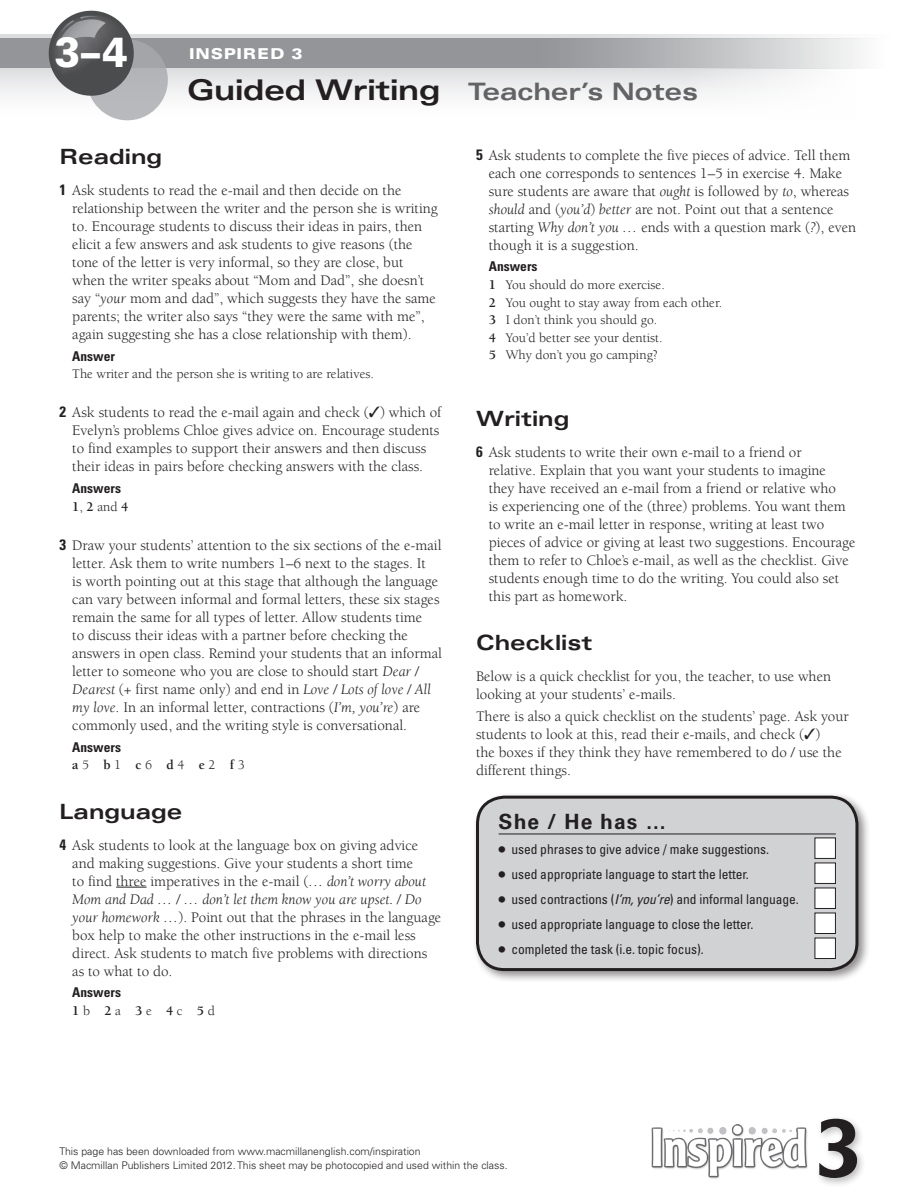
<style>
.page{position:relative;width:918px;height:1188px;background:#fff}
.page>*{position:absolute;margin:0;border:0;box-sizing:border-box;transform-origin:0 0}
.t1{font:500 84.3px "Clearface Gothic LT Std";color:#231f20}
.t2{font:900 42px "Univers LT Std";color:#fff;scale:.9 1}
.t3{font:700 expanded 24px "Univers LT Std";letter-spacing:-.01em;color:#636366}
.ex_-_Header__N{font:700 expanded 21px "Univers LT Std";color:#231f20}
.t4{font:700 21px "Univers LT Std";letter-spacing:.05em;color:#231f20}
.notes_-_numbered{font:15px/18px "Berkeley Std";color:#231f20}
.notes_-_text{font:15px/18px "Berkeley Std";color:#231f20}
.t5{font:900 expanded 15px "Univers LT Std";letter-spacing:.05em;color:#fff}
.t6{font:condensed 13.5px "Univers LT Std";letter-spacing:-.005em;color:#231f20}
.answers__no_break{font:13.5px/17.5px "Berkeley Std";color:#231f20}
.answers__free_breaks{font:13.5px "Berkeley Std";color:#231f20}
.answers__heading{font:700 condensed 13.5px "Univers LT Std";color:#231f20}
.answers__no_break-2{font:700 13.5px "Berkeley Std";color:#231f20}
.answers{font:13.5px "Berkeley Std";color:#231f20}
.t7{font:300 10.5px/14.1px "Univers LT Std";color:#231f20}
.s1{font-size:28.5px;color:#231f20}
.s2{font-family:"Univers LT Std";font-weight:700;font-stretch:condensed}
.s3{font-style:italic}
.s4{font-weight:700}
.s5{font-weight:400}
.s6{font-size:21px}
</style>
<div class="page">
<svg style="left:0;top:34px;width:805px;height:4px;background:#dfe0e2"></svg>
<svg style="left:0;top:38px;width:869px;height:30px;background:#a6a8aa"></svg>
<svg style="left:0;top:68px;width:858px;height:53px"></svg>
<div style="left:87px;top:40px;width:81px;height:80px;background:linear-gradient(to bottom,#a1a3a6,#bebfc2);border-radius:50%"></div>
<svg style="left:49px;top:11px;width:85px;height:85px;background:#78797b"></svg>
<img style="left:651px;top:1125px;width:157px;height:54px">
<div style="left:815px;top:1115px;width:52px;height:73px;background:#231f20;opacity:.3"></div>
<hr style="left:116px;top:887px;width:31px;height:1px;background:#231f20">
<div style="left:472px;top:792px;width:399px;height:191px;background:#231f20;opacity:.5"></div>
<div style="left:478px;top:797px;width:379px;height:173px;background:#d1d2d4;border-radius:27px"></div>
<div style="left:476px;top:796px;width:382px;height:175px;border:3px solid #231f20;border-radius:27px"></div>
<hr style="left:499px;top:834px;width:337px;height:1px;background:#231f20">
<div style="left:815px;top:838px;width:20px;height:20px;background:#fff"></div>
<div style="left:815px;top:838px;width:21px;height:21px;border:1px solid #231f20"></div>
<div style="left:815px;top:863px;width:20px;height:20px;background:#fff"></div>
<div style="left:815px;top:863px;width:21px;height:21px;border:1px solid #231f20"></div>
<div style="left:815px;top:888px;width:20px;height:20px;background:#fff"></div>
<div style="left:815px;top:888px;width:21px;height:21px;border:1px solid #231f20"></div>
<div style="left:815px;top:913px;width:20px;height:21px;background:#fff"></div>
<div style="left:815px;top:913px;width:21px;height:21px;border:1px solid #231f20"></div>
<div style="left:815px;top:938px;width:20px;height:21px;background:#fff"></div>
<div style="left:815px;top:938px;width:21px;height:21px;border:1px solid #231f20"></div>
<h2 class="t2" style="left:55px;top:26px;width:83px">3–4</h2>
<p class="t5" style="left:189px;top:45px;width:115px">INSPIRED 3</p>
<h3 class="t3" style="left:187px;top:78px;width:513px"><span class="s1">Guided Writing</span> Teacher’s Notes</h3>
<p class="ex_-_Header__N" style="left:60px;top:145px;width:104px">Reading</p>
<p class="notes_-_numbered" style="left:72px;top:181px;width:367px;text-indent:-13px"><span class="s2">1</span> Ask students to read the e-mail and then decide on the relationship between the writer and the person she is writing to. Encourage students to discuss their ideas in pairs, then elicit a few answers and ask students to give reasons (the tone of the letter is very informal, so they are close, but when the writer speaks about “Mom and Dad”, she doesn’t say “<span class="s3">your</span> mom and dad”, which suggests they have the same parents; the writer also says “they were the same with me”, again suggesting she has a close relationship with them).</p>
<p class="answers__heading" style="left:72px;top:347px;width:44px">Answer</p>
<p class="answers__free_breaks" style="left:72px;top:367px;width:303px">The writer and the person she is writing to are relatives.</p>
<p class="notes_-_numbered" style="left:72px;top:404px;width:371px;text-indent:-13px"><span class="s2">2</span> Ask students to read the e-mail again and check (✓) which of Evelyn’s problems Chloe gives advice on. Encourage students to find examples to support their answers and then discuss their ideas in pairs before checking answers with the class.</p>
<p class="answers__heading" style="left:72px;top:480px;width:50px">Answers</p>
<p class="answers" style="left:72px;top:499px;width:58px"><span class="s4">1</span>, <span class="s4">2</span> and <span class="s4">4</span></p>
<p class="notes_-_numbered" style="left:72px;top:537px;width:371px;text-indent:-13px"><span class="s2">3</span> Draw your students’ attention to the six sections of the e-mail letter. Ask them to write numbers 1–6 next to the stages. It<br>is worth pointing out at this stage that although the language can vary between informal and formal letters, these six stages remain the same for all types of letter. Allow students time<br>to discuss their ideas with a partner before checking the answers in open class. Remind your students that an informal letter to someone who you are close to should start <span class="s3">Dear / Dearest</span> (+ first name only) and end in <span class="s3">Love / Lots of love / All my love</span>. In an informal letter, contractions (<span class="s3">I’m, you’re</span>) are commonly used, and the writing style is conversational.</p>
<p class="answers__heading" style="left:72px;top:739px;width:50px">Answers</p>
<p class="answers__no_break-2" style="left:72px;top:758px;width:174px">a <span class="s5">5</span> b <span class="s5">1</span> c <span class="s5">6</span> d <span class="s5">4</span> e <span class="s5">2</span> f <span class="s5">3</span></p>
<p class="ex_-_Header__N" style="left:60px;top:799px;width:124px">Language</p>
<p class="notes_-_numbered" style="left:72px;top:836px;width:371px;text-indent:-13px"><span class="s2">4</span> Ask students to look at the language box on giving advice and making suggestions. Give your students a short time<br>to find three imperatives in the e-mail (<span class="s3">… don’t worry about Mom and Dad … / … don’t let them know you are upset. / Do your homework …</span>). Point out that the phrases in the language box help to make the other instructions in the e-mail less direct. Ask students to match five problems with directions as to what to do.</p>
<p class="answers__heading" style="left:72px;top:984px;width:50px">Answers</p>
<p class="answers__no_break-2" style="left:72px;top:1004px;width:144px">1 <span class="s5">b</span> 2 <span class="s5">a</span> 3 <span class="s5">e</span> 4 <span class="s5">c</span> 5 <span class="s5">d</span></p>
<p class="notes_-_numbered" style="left:489px;top:146px;width:369px;text-indent:-13px"><span class="s2">5</span> Ask students to complete the five pieces of advice. Tell them each one corresponds to sentences 1–5 in exercise 4. Make sure students are aware that <span class="s3">ought</span> is followed by <span class="s3">to</span>, whereas <span class="s3">should</span> and (<span class="s3">you’d</span>) <span class="s3">better</span> are not. Point out that a sentence starting <span class="s3">Why don’t you …</span> ends with a question mark (<span class="s3">?</span>), even though it is a suggestion.</p>
<p class="answers__heading" style="left:489px;top:258px;width:50px">Answers</p>
<p class="answers__no_break" style="left:489px;top:276px;width:235px"><span class="s4">1</span> You should do more exercise.<br><span class="s4">2</span> You ought to stay away from each other.<br><span class="s4">3</span> I don’t think you should go.<br><span class="s4">4</span> You’d better see your dentist.<br><span class="s4">5</span> Why don’t you go camping?</p>
<p class="ex_-_Header__N" style="left:476px;top:406px;width:95px">Writing</p>
<p class="notes_-_numbered" style="left:489px;top:443px;width:368px;text-indent:-13px"><span class="s2">6</span> Ask students to write their own e-mail to a friend or<br>relative. Explain that you want your students to imagine<br>they have received an e-mail from a friend or relative who<br>is experiencing one of the (three) problems. You want them to write an e-mail letter in response, writing at least two pieces of advice or giving at least two suggestions. Encourage them to refer to Chloe’s e-mail, as well as the checklist. Give students enough time to do the writing. You could also set this part as homework.</p>
<p class="ex_-_Header__N" style="left:476px;top:631px;width:118px">Checklist</p>
<p class="notes_-_text" style="left:476px;top:667px;width:357px">Below is a quick checklist for you, the teacher, to use when looking at your students’ e-mails.</p>
<p class="notes_-_text" style="left:476px;top:708px;width:374px">There is also a quick checklist on the students’ page. Ask your students to look at this, read their e-mails, and check (✓)<br>the boxes if they think they have remembered to do / use the different things.</p>
<p class="t4" style="left:499px;top:810px;width:169px">She / He has …</p>
<p class="t6" style="left:499px;top:841px;width:272px"><span class="s6">•</span> used phrases to give advice / make suggestions.</p>
<p class="t6" style="left:499px;top:866px;width:252px"><span class="s6">•</span> used appropriate language to start the letter.</p>
<p class="t6" style="left:499px;top:891px;width:302px"><span class="s6">•</span> used contractions (<span class="s3">I’m, you’re</span>) and informal language.</p>
<p class="t6" style="left:499px;top:916px;width:256px"><span class="s6">•</span> used appropriate language to close the letter.</p>
<p class="t6" style="left:499px;top:941px;width:207px"><span class="s6">•</span> completed the task (i.e. topic focus).</p>
<p class="t7" style="left:60px;top:1144px;width:450px">This page has been downloaded from www.macmillanenglish.com/inspiration<br>© Macmillan Publishers Limited 2012. This sheet may be photocopied and used within the class.</p>
<h1 class="t1" style="left:817px;top:1095px;width:45px">3</h1>
</div>
